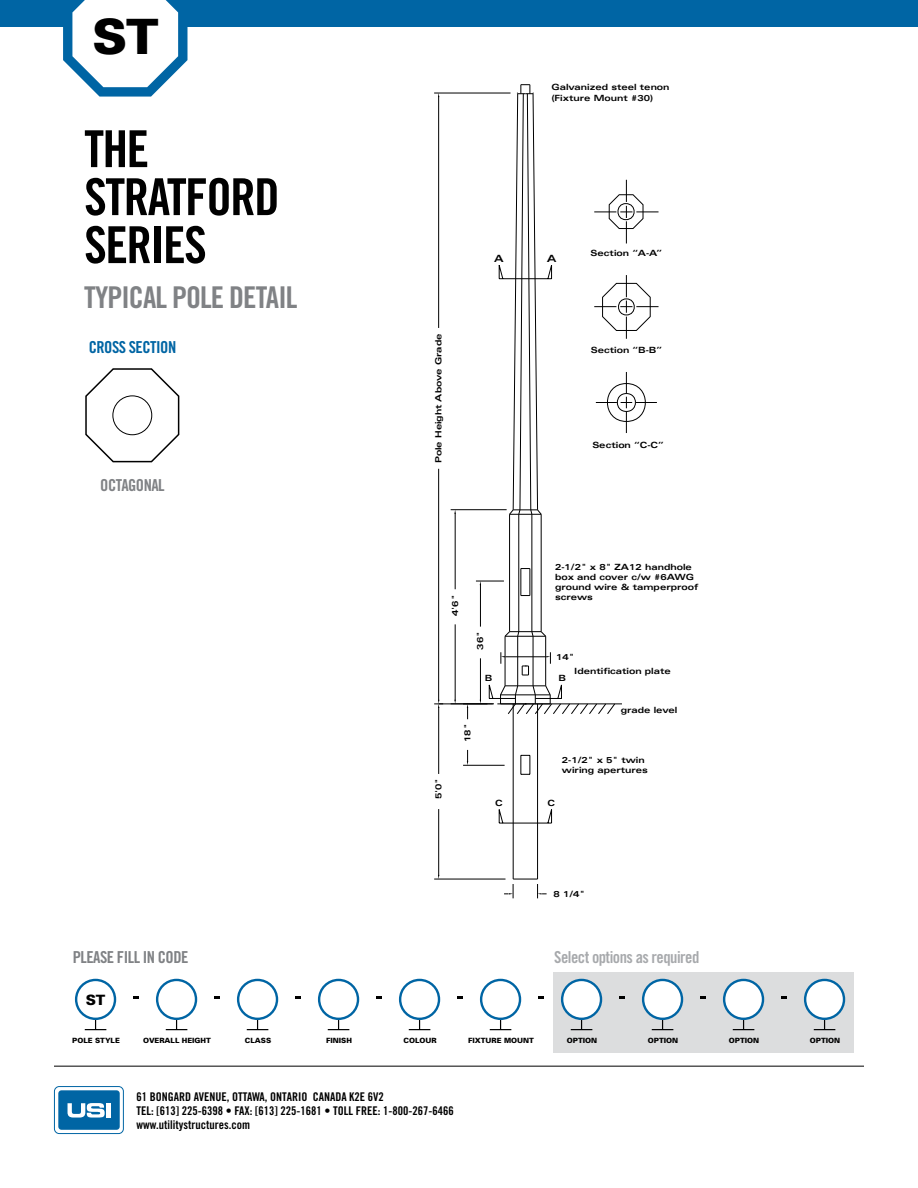
<style>
.page{position:relative;width:918px;height:1188px;background:#fff}
.page>*{position:absolute;margin:0;border:0;box-sizing:border-box;transform-origin:0 0}
.t1{font:51px/48px "Trade Gothic Bold Cond Twenty";letter-spacing:-.03em;color:#000}
.t2{font:900 48.75px "Univers";color:#000}
.t3{font:30px "Trade Gothic Bold Cond Twenty";letter-spacing:-.03em;color:#808285}
.t4{font:16.5px "Trade Gothic Bold Cond Twenty";letter-spacing:-.03em;color:#808285}
.t5{font:16.5px "Trade Gothic Bold Cond Twenty";letter-spacing:-.03em;color:#a7a9ac}
.t6{font:16.5px "Trade Gothic Bold Cond Twenty";letter-spacing:-.03em;color:#0065a4}
.t7{font:900 14.25px "Univers";color:#000}
.t8{font:12px/14.2px "Trade Gothic Bold Cond Twenty";color:#000}
.t9{font:700 expanded 9.9px "Univers";color:#000}
.t10{font:700 expanded 8.55px/10.2px "Univers";color:#000}
.t11{font:900 7.2px "Univers";color:#000}
</style>
<div class="page">
<div style="left:0;top:0;width:918px;height:27px;background:#0065a4"></div>
<hr style="left:54px;top:1066px;width:810px;height:1px;background:#000">
<div style="left:58px;top:1090px;width:62px;height:40px;background:#0065a4;border-radius:3px"></div>
<div style="left:54px;top:1086px;width:70px;height:48px;border:1px solid #0065a4;border-radius:5px"></div>
<svg style="left:68px;top:1103px;width:37px;height:15px"></svg>
<hr style="left:106px;top:1103px;width:4px;height:14px;background:#fff">
<div style="left:554px;top:972px;width:300px;height:81px;background:#dcddde"></div>
<svg style="left:85px;top:1019px;width:21px;height:11px"></svg>
<div style="left:75px;top:979px;width:41px;height:41px;border:2px solid #0065a4;border-radius:50%"></div>
<svg style="left:166px;top:1019px;width:21px;height:11px"></svg>
<div style="left:156px;top:979px;width:41px;height:41px;border:2px solid #0065a4;border-radius:50%"></div>
<svg style="left:247px;top:1019px;width:21px;height:11px"></svg>
<div style="left:237px;top:979px;width:41px;height:41px;border:2px solid #0065a4;border-radius:50%"></div>
<svg style="left:328px;top:1019px;width:21px;height:11px"></svg>
<div style="left:318px;top:979px;width:41px;height:41px;border:2px solid #0065a4;border-radius:50%"></div>
<svg style="left:409px;top:1019px;width:21px;height:11px"></svg>
<div style="left:399px;top:979px;width:41px;height:41px;border:2px solid #0065a4;border-radius:50%"></div>
<svg style="left:490px;top:1019px;width:21px;height:11px"></svg>
<div style="left:480px;top:979px;width:41px;height:41px;border:2px solid #0065a4;border-radius:50%"></div>
<svg style="left:571px;top:1019px;width:21px;height:11px"></svg>
<div style="left:562px;top:980px;width:39px;height:39px;background:#fff;border-radius:50%"></div>
<div style="left:561px;top:979px;width:41px;height:41px;border:2px solid #0065a4;border-radius:50%"></div>
<svg style="left:652px;top:1019px;width:21px;height:11px"></svg>
<div style="left:643px;top:980px;width:39px;height:39px;background:#fff;border-radius:50%"></div>
<div style="left:642px;top:979px;width:41px;height:41px;border:2px solid #0065a4;border-radius:50%"></div>
<svg style="left:733px;top:1019px;width:21px;height:11px"></svg>
<div style="left:724px;top:980px;width:39px;height:39px;background:#fff;border-radius:50%"></div>
<div style="left:723px;top:979px;width:41px;height:41px;border:2px solid #0065a4;border-radius:50%"></div>
<svg style="left:814px;top:1019px;width:21px;height:11px"></svg>
<div style="left:805px;top:980px;width:39px;height:39px;background:#fff;border-radius:50%"></div>
<div style="left:804px;top:979px;width:41px;height:41px;border:2px solid #0065a4;border-radius:50%"></div>
<svg style="left:63px;top:0;width:124px;height:97px"></svg>
<svg style="left:85px;top:368px;width:95px;height:95px"></svg>
<div style="left:113px;top:396px;width:39px;height:39px;background:#fff;border-radius:50%"></div>
<div style="left:113px;top:395px;width:39px;height:40px;border:1px solid #000;border-radius:50%"></div>
<hr style="left:438px;top:809px;width:1px;height:67px;background:#000">
<hr style="left:438px;top:707px;width:1px;height:67px;background:#000">
<hr style="left:434px;top:879px;width:72px;height:1px;background:#000">
<hr style="left:434px;top:704px;width:53px;height:1px;background:#000">
<hr style="left:438px;top:469px;width:1px;height:232px;background:#000">
<hr style="left:438px;top:96px;width:1px;height:232px;background:#000">
<hr style="left:434px;top:93px;width:77px;height:1px;background:#000">
<hr style="left:537px;top:704px;width:1px;height:175px;background:#000">
<hr style="left:513px;top:704px;width:1px;height:175px;background:#000">
<svg style="left:438px;top:700px;width:5px;height:8px"></svg>
<svg style="left:504px;top:879px;width:43px;height:19px"></svg>
<svg style="left:451px;top:84px;width:208px;height:740px"></svg>
<h2 class="t2" style="left:92px;top:6px;width:68px">ST</h2>
<h1 class="t1" style="left:84px;top:125px;width:197px">THE<br>STRATFORD<br>SERIES</h1>
<h3 class="t3" style="left:84px;top:279px;width:215px">TYPICAL POLE DETAIL</h3>
<h3 class="t6" style="left:89px;top:337px;width:89px">CROSS SECTION</h3>
<h3 class="t4" style="left:100px;top:475px;width:66px">OCTAGONAL</h3>
<h3 class="t4" style="left:73px;top:947px;width:117px">PLEASE FILL IN CODE</h3>
<h3 class="t7" style="left:86px;top:991px;width:21px">ST</h3>
<p class="t10" style="left:551px;top:82px;width:120px">Galvanized steel tenon (Fixture Mount #30)</p>
<p class="t10" style="left:433px;top:463px;width:131px;rotate:-90deg">Pole Height Above Grade</p>
<p class="t9" style="left:494px;top:253px;width:11px">A</p>
<p class="t10" style="left:591px;top:248px;width:73px">Section “A-A”</p>
<p class="t10" style="left:591px;top:345px;width:73px">Section “B-B”</p>
<p class="t10" style="left:592px;top:440px;width:73px">Section “C-C”</p>
<p class="t10" style="left:433px;top:799px;width:23px;rotate:-90deg">5'0"</p>
<p class="t10" style="left:450px;top:616px;width:23px;rotate:-90deg">4'6"</p>
<p class="t10" style="left:475px;top:650px;width:20px;rotate:-90deg">36"</p>
<p class="t10" style="left:555px;top:561px;width:145px">2-1/2" x 8" ZA12 handhole box and cover c/w #6AWG ground wire &amp; tamperproof screws</p>
<p class="t10" style="left:556px;top:651px;width:20px">14"</p>
<p class="t10" style="left:485px;top:673px;width:9px">B</p>
<p class="t10" style="left:558px;top:673px;width:9px">B</p>
<p class="t10" style="left:574px;top:665px;width:98px">Identification plate</p>
<p class="t10" style="left:621px;top:705px;width:58px">grade level</p>
<p class="t10" style="left:462px;top:742px;width:20px;rotate:-90deg">18"</p>
<p class="t10" style="left:562px;top:754px;width:88px">2-1/2" x 5" twin wiring apertures</p>
<p class="t10" style="left:495px;top:798px;width:9px">C</p>
<p class="t10" style="left:548px;top:798px;width:9px">C</p>
<p class="t10" style="left:554px;top:889px;width:33px">8 1/4"</p>
<h3 class="t5" style="left:554px;top:947px;width:147px">Select options as required</h3>
<p class="t11" style="left:72px;top:1036px;width:49px">POLE STYLE</p>
<p class="t11" style="left:143px;top:1036px;width:69px">OVERALL HEIGHT</p>
<p class="t11" style="left:245px;top:1036px;width:28px">CLASS</p>
<p class="t11" style="left:326px;top:1036px;width:27px">FINISH</p>
<p class="t11" style="left:403px;top:1036px;width:35px">COLOUR</p>
<p class="t11" style="left:468px;top:1036px;width:67px">FIXTURE MOUNT</p>
<p class="t11" style="left:567px;top:1036px;width:32px">OPTION</p>
<p class="t11" style="left:648px;top:1036px;width:32px">OPTION</p>
<p class="t11" style="left:729px;top:1036px;width:32px">OPTION</p>
<p class="t11" style="left:810px;top:1036px;width:32px">OPTION</p>
<h3 class="t8" style="left:136px;top:1089px;width:319px">61 BONGARD AVENUE, OTTAWA, ONTARIO CANADA K2E 6V2<br>TEL: [613] 225-6398 • FAX: [613] 225-1681 • TOLL FREE: 1-800-267-6466 www.utilitystructures.com</h3>
</div>
